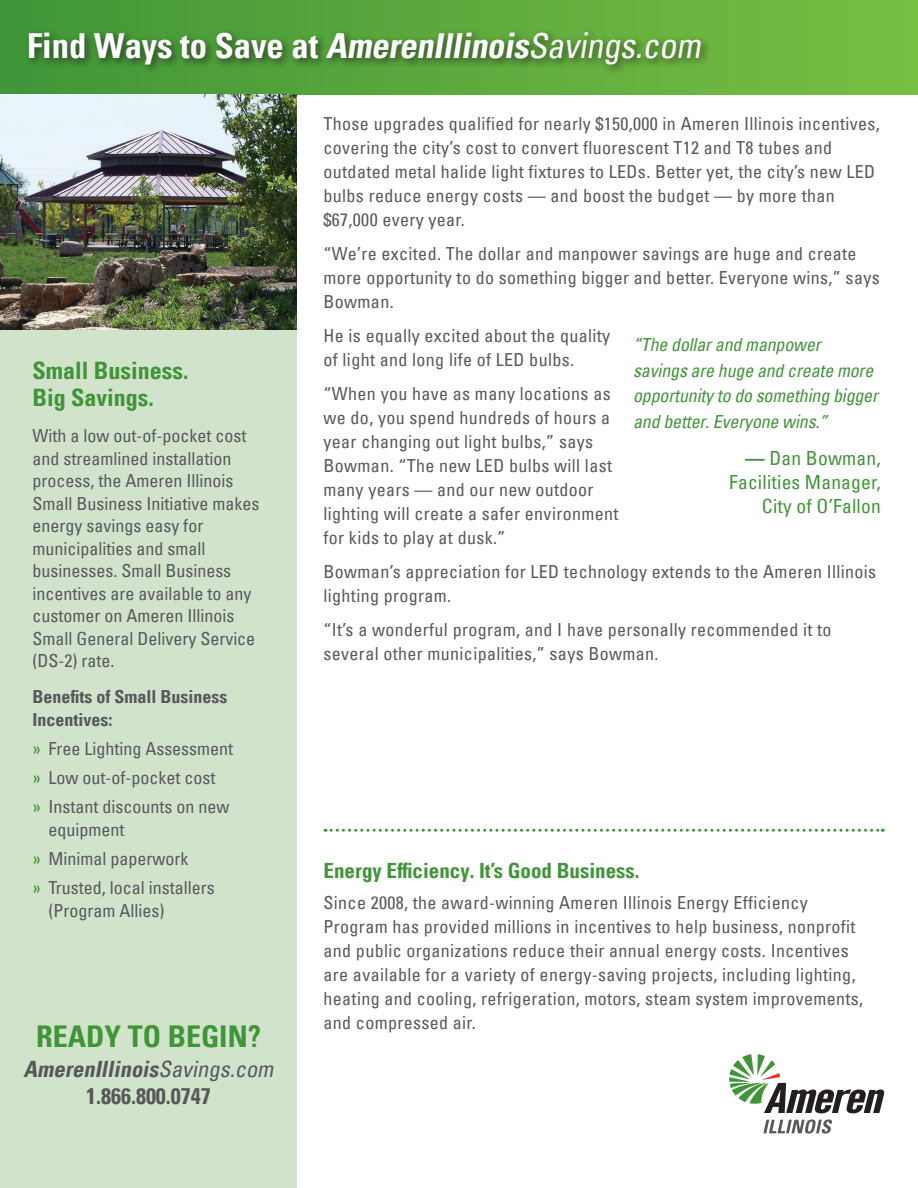
<style>
.page{position:relative;width:918px;height:1188px;background:#fff}
.page>*{position:absolute;margin:0;border:0;box-sizing:border-box;transform-origin:0 0}
.t1{font:700 condensed 34.5px "Univers";color:#fff}
.t2{font:30px "Univers Com 67 Bold Cond";color:#3f9537}
.t3{font:24px/27px "Univers Com 67 Bold Cond";color:#3f9537}
.t4{font:italic 22.5px/27px "Univers Com 67 Bold Cond";color:#57585a;text-align:center}
.t5{font:21px "Univers Com 67 Bold Cond";color:#3f9537}
.t6{font:condensed 19.5px/24px "Univers LT";letter-spacing:.01em;color:#3f9537;text-align:right}
.t7{font:condensed 18px/24px "Univers LT";letter-spacing:.02em;color:#57585a}
.t8{font:condensed 18px/22.5px "Univers LT";color:#57585a}
.t9{font:italic condensed 18px/25.5px "Univers";letter-spacing:-.01em;color:#3f9537}
.t10{font:18px/22.5px "Univers Com 67 Bold Cond";color:#57585a}
.s1{font-style:italic}
.s2{font-weight:400;font-style:italic}
.s3{color:#3f9537}
.s4{font-family:"Univers LT";font-stretch:condensed}
.s5{font-style:normal}
.s6{font-family:"Univers Com 67 Bold Cond";font-stretch:normal}
</style>
<div class="page">
<div style="left:0;top:78px;width:297px;height:1110px;background:#d2e3cc"></div>
<div style="left:0;top:0;width:918px;height:94px;background:linear-gradient(to right,#409538,#79bf42)"></div>
<div style="left:25px;top:29px;width:686px;height:47px;background:#231f20;opacity:.39"></div>
<svg style="left:729px;top:1054px;width:155px;height:59px"></svg>
<svg style="left:763px;top:1119px;width:69px;height:15px"></svg>
<svg style="left:325px;top:829px;width:558px;height:3px"></svg>
<img style="left:0;top:94px;width:297px;height:235px">
<h1 class="t1" style="left:27px;top:25px;width:675px">Find Ways to Save at <span class="s1">AmerenIllinois</span><span class="s2">Savings.com</span></h1>
<h3 class="t3" style="left:32px;top:357px;width:158px">Small Business.<br>Big Savings.</h3>
<p class="t8" style="left:32px;top:424px;width:228px">With a low out-of-pocket cost and streamlined installation process, the Ameren Illinois<br>Small Business Initiative makes energy savings easy for municipalities and small businesses. Small Business incentives are available to any customer on Ameren Illinois<br>Small General Delivery Service (DS-2) rate.</p>
<p class="t10" style="left:32px;top:685px;width:196px">Benefits of Small Business<br>Incentives:</p>
<p class="t8" style="left:32px;top:734px;width:202px;line-height:29.2px"><span class="s3">»</span> Free Lighting Assessment <span class="s3">»</span> Low out-of-pocket cost<br><span class="s3">»</span> Instant discounts on new</p>
<p class="t8" style="left:32px;top:815px;width:184px;line-height:29.2px;text-indent:16px">equipment<br><span class="s3">»</span> Minimal paperwork<br><span class="s3">»</span> Trusted, local installers</p>
<p class="t8" style="left:48px;top:899px;width:117px">(Program Allies)</p>
<h2 class="t2" style="left:36px;top:1018px;width:227px">READY TO BEGIN?</h2>
<p class="t4" style="left:23px;top:1056px;width:256px">AmerenIllinois<span class="s4">Savings.com<br></span><span class="s5">1.866.800.0747</span></p>
<p class="t7" style="left:324px;top:112px;width:558px">Those upgrades qualified for nearly $150,000 in Ameren Illinois incentives, covering the city’s cost to convert fluorescent T12 and T8 tubes and outdated metal halide light fixtures to LEDs. Better yet, the city’s new LED bulbs reduce energy costs — and boost the budget — by more than $67,000 every year.</p>
<p class="t7" style="left:324px;top:242px;width:558px">“We’re excited. The dollar and manpower savings are huge and create more opportunity to do something bigger and better. Everyone wins,” says<br>Bowman.</p>
<p class="t7" style="left:324px;top:324px;width:288px">He is equally excited about the quality of light and long life of LED bulbs.</p>
<p class="t7" style="left:324px;top:382px;width:296px">“When you have as many locations as we do, you spend hundreds of hours a year changing out light bulbs,” says Bowman. “The new LED bulbs will last many years — and our new outdoor lighting will create a safer environment for kids to play at dusk.”</p>
<p class="t7" style="left:324px;top:559px;width:554px">Bowman’s appreciation for LED technology extends to the Ameren Illinois lighting program.</p>
<p class="t7" style="left:324px;top:617px;width:509px">“It’s a wonderful program, and I have personally recommended it to several other municipalities,” says Bowman.</p>
<p class="t9" style="left:633px;top:332px;width:247px">“The dollar and manpower savings are huge and create more opportunity to do something bigger and better. Everyone wins.”</p>
<p class="t6" style="left:729px;top:446px;width:153px"><span class="s6">—</span> Dan Bowman,<br>Facilities Manager,<br>City of O’Fallon</p>
<p class="t5" style="left:324px;top:858px;width:318px">Energy Efficiency. It’s Good Business.</p>
<p class="t7" style="left:324px;top:890px;width:541px">Since 2008, the award-winning Ameren Illinois Energy Efficiency Program has provided millions in incentives to help business, nonprofit and public organizations reduce their annual energy costs. Incentives are available for a variety of energy-saving projects, including lighting, heating and cooling, refrigeration, motors, steam system improvements, and compressed air.</p>
</div>
